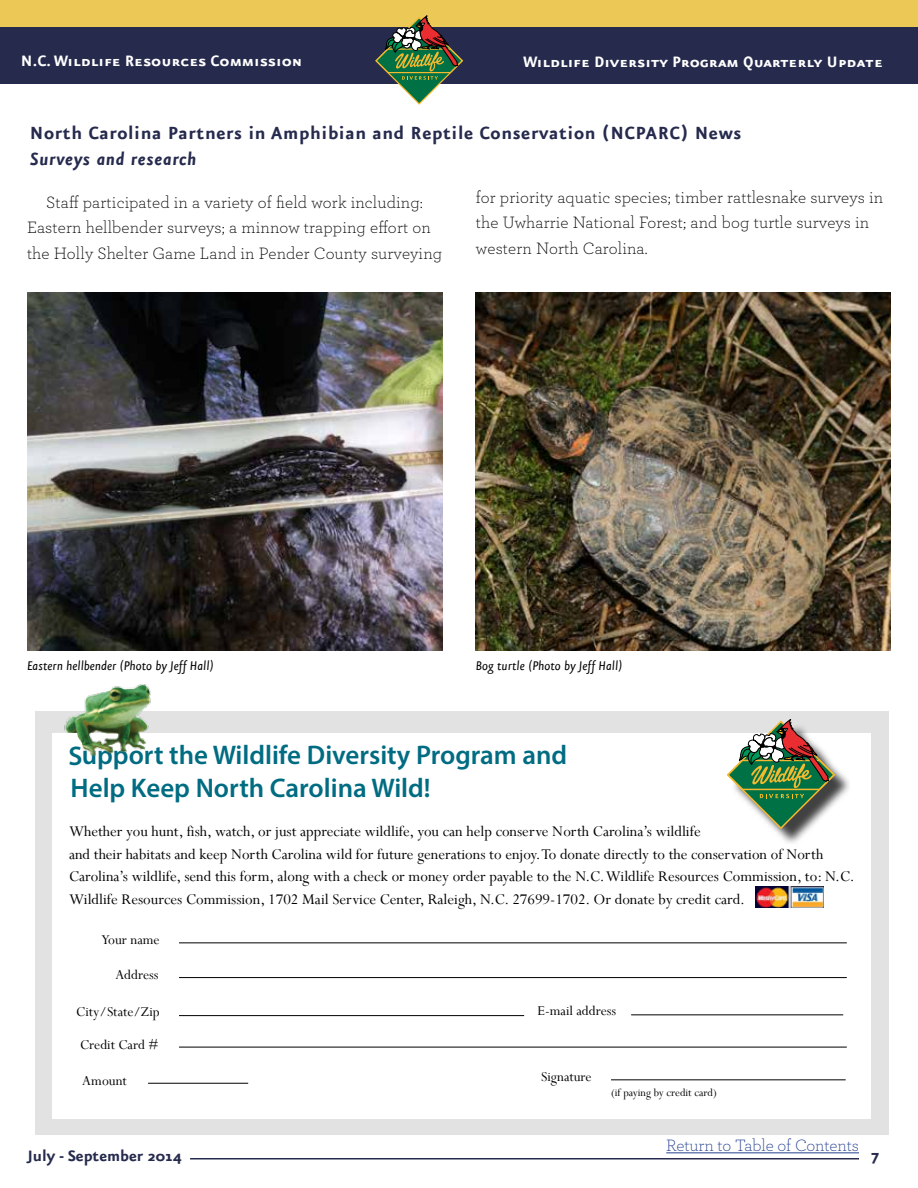
<style>
.page{position:relative;width:918px;height:1188px;background:#fff}
.page>*{position:absolute;margin:0;border:0;box-sizing:border-box;transform-origin:0 0}
.t1{font:600 27px/32.4px "Myriad Pro";color:#006c82}
.t2{font:700 21px "Eureka Sans";letter-spacing:.03em;color:#262a4d}
.t3{font:italic 700 21px "Eureka Sans";letter-spacing:.03em;color:#262a4d}
.t4{font:18px "Eureka Sans Bold Caps";color:#fff}
.t5{font:700 18px "Eureka Sans";color:#262a4d}
.t6{font:300 17.25px/25.5px "Archer";letter-spacing:.01em;color:#000}
.t7{font:300 17.25px "Archer";letter-spacing:-.005em;color:#25408f}
.t8{font:16.5px/22.5px "Perpetua";color:#000}
.t9{font:15px "Perpetua";color:#000}
.t10{font:italic 15px "Eureka Sans";color:#000}
.t11{font:12px "Perpetua";color:#000}
</style>
<div class="page">
<div style="left:35px;top:711px;width:853px;height:424px;background:#e2e2e2"></div>
<div style="left:52px;top:733px;width:819px;height:386px;background:#fff"></div>
<div style="left:730px;top:723px;width:123px;height:124px;background:#000;opacity:.75"></div>
<svg style="left:727px;top:719px;width:108px;height:110px"></svg>
<hr style="left:179px;top:942px;width:668px;height:1px;background:#000">
<hr style="left:179px;top:977px;width:668px;height:1px;background:#000">
<hr style="left:179px;top:1015px;width:345px;height:1px;background:#000">
<hr style="left:631px;top:1014px;width:212px;height:1px;background:#000">
<hr style="left:179px;top:1047px;width:668px;height:1px;background:#000">
<hr style="left:611px;top:1079px;width:235px;height:1px;background:#000">
<hr style="left:148px;top:1083px;width:100px;height:1px;background:#000">
<img style="left:755px;top:887px;width:69px;height:20px">
<img style="left:64px;top:684px;width:87px;height:72px">
<svg style="left:64px;top:733px;width:18px;height:19px"></svg>
<img style="left:27px;top:292px;width:415px;height:358px">
<img style="left:476px;top:292px;width:415px;height:358px">
<hr style="left:666px;top:1152px;width:193px;height:1px;background:#25408f">
<hr style="left:190px;top:1158px;width:669px;height:2px;background:#262a4d">
<div style="left:0;top:27px;width:918px;height:57px;background:#262a4d"></div>
<div style="left:0;top:0;width:918px;height:27px;background:#ecc856"></div>
<svg style="left:375px;top:16px;width:88px;height:89px"></svg>
<p class="t4" style="left:21px;top:52px;width:283px">N.C. Wildlife Resources Commission</p>
<p class="t4" style="left:523px;top:52px;width:361px">Wildlife Diversity Program Quarterly Update</p>
<p class="t2" style="left:30px;top:122px;width:713px">North Carolina Partners in Amphibian and Reptile Conservation (NCPARC) News</p>
<p class="t3" style="left:30px;top:148px;width:168px">Surveys and research</p>
<p class="t6" style="left:27px;top:189px;width:417px;text-indent:19px">Staff participated in a variety of field work including:<br>Eastern hellbender surveys; a minnow trapping effort on the Holly Shelter Game Land in Pender County surveying</p>
<p class="t6" style="left:476px;top:184px;width:409px">for priority aquatic species; timber rattlesnake surveys in the Uwharrie National Forest; and bog turtle surveys in western North Carolina.</p>
<p class="t10" style="left:27px;top:658px;width:189px">Eastern hellbender (Photo by Jeff Hall)</p>
<p class="t10" style="left:476px;top:658px;width:148px">Bog turtle (Photo by Jeff Hall)</p>
<h1 class="t1" style="left:69px;top:738px;width:500px">Support the Wildlife Diversity Program and<br>Help Keep North Carolina Wild!</h1>
<p class="t8" style="left:69px;top:820px;width:787px">Whether you hunt, fish, watch, or just appreciate wildlife, you can help conserve North Carolina’s wildlife<br>and their habitats and keep North Carolina wild for future generations to enjoy. To donate directly to the conservation of North Carolina’s wildlife, send this form, along with a check or money order payable to the N.C. Wildlife Resources Commission, to: N.C.<br>Wildlife Resources Commission, 1702 Mail Service Center, Raleigh, N.C. 27699-1702. Or donate by credit card.</p>
<p class="t9" style="left:101px;top:931px;width:60px">Your name</p>
<p class="t9" style="left:115px;top:965px;width:45px">Address</p>
<p class="t9" style="left:76px;top:1003px;width:85px">City/State/Zip</p>
<p class="t9" style="left:537px;top:1002px;width:80px">E-mail address</p>
<p class="t9" style="left:80px;top:1035px;width:80px">Credit Card #</p>
<p class="t9" style="left:541px;top:1067px;width:52px">Signature</p>
<p class="t11" style="left:611px;top:1085px;width:107px">(if paying by credit card)</p>
<p class="t9" style="left:82px;top:1071px;width:46px">Amount</p>
<p class="t7" style="left:666px;top:1134px;width:194px">Return to Table of Contents</p>
<p class="t5" style="left:27px;top:1146px;width:157px">July - September 2014</p>
<p class="t5" style="left:872px;top:1145px;width:9px">7</p>
</div>
